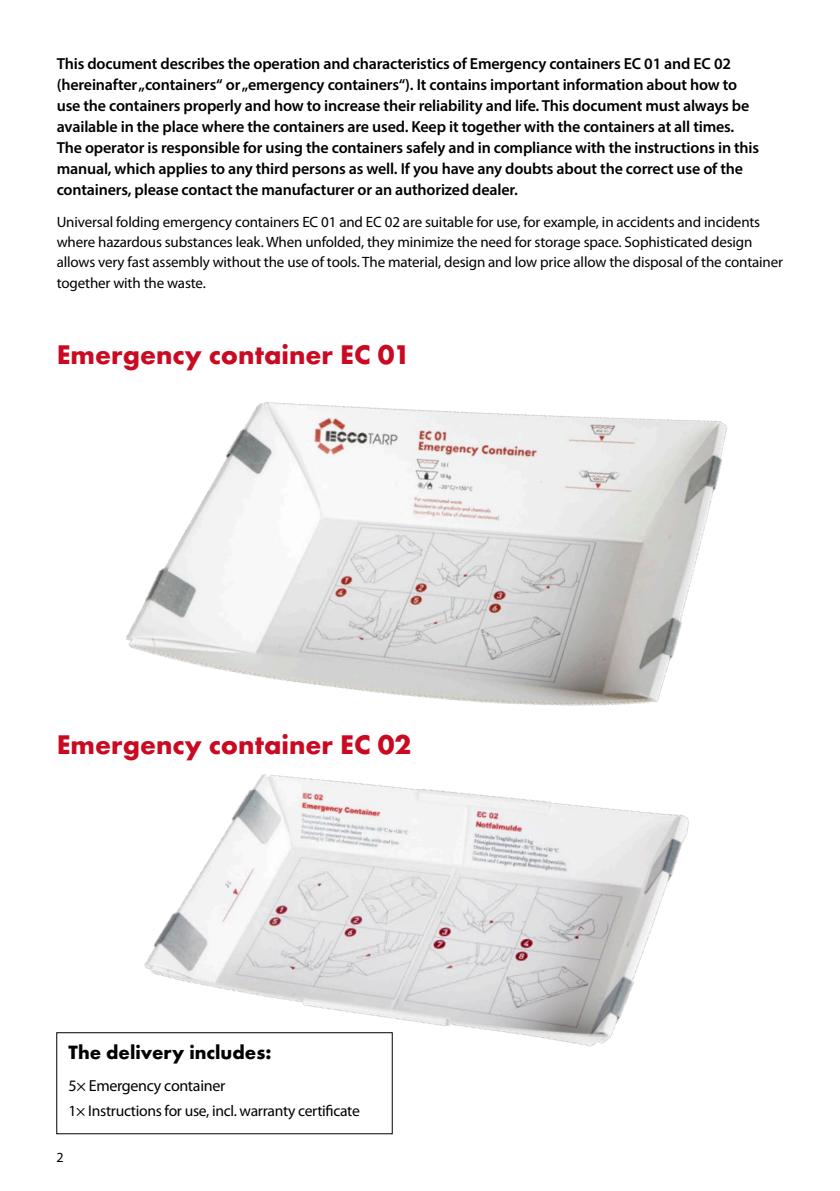
<style>
.page{position:relative;width:840px;height:1191px;background:#fff}
.page>*{position:absolute;margin:0;border:0;box-sizing:border-box;transform-origin:0 0}
._2021_H2{font:700 28px "Futura TOT";color:#c90a22}
._2021_H3{font:700 20px "Futura TOT";color:#000}
._2021_text{font:600 16px/21px "Myriad Pro";letter-spacing:-.01em;color:#000}
._2021_odrazky_bez_od{font:16px "Myriad Pro";letter-spacing:-.02em;color:#000}
._2021_odrazky_bez_od-2{font:15.6px "Myriad Pro";letter-spacing:-.02em;color:#000}
._2021_text-2{font:15px/20px "Myriad Pro";letter-spacing:-.01em;color:#000}
.t1{font:14px "Myriad Pro";color:#000}
</style>
<div class="page">
<svg style="left:56px;top:1032px;width:337px;height:102px"></svg>
<img style="left:126px;top:402px;width:601px;height:303px">
<img style="left:90px;top:705px;width:599px;height:411px">
<p class="_2021_text" style="left:57px;top:52px;width:703px">This document describes the operation and characteristics of Emergency containers EC 01 and EC 02 (hereinafter „containers“ or „emergency containers“). It contains important information about how to use the containers properly and how to increase their reliability and life. This document must always be available in the place where the containers are used. Keep it together with the containers at all times.<br>The operator is responsible for using the containers safely and in compliance with the instructions in this manual, which applies to any third persons as well. If you have any doubts about the correct use of the containers, please contact the manufacturer or an authorized dealer.</p>
<p class="_2021_text-2" style="left:57px;top:211px;width:727px">Universal folding emergency containers EC 01 and EC 02 are suitable for use, for example, in accidents and incidents where hazardous substances leak. When unfolded, they minimize the need for storage space. Sophisticated design allows very fast assembly without the use of tools. The material, design and low price allow the disposal of the container</p>
<p class="_2021_text-2" style="left:57px;top:273px;width:150px">together with the waste.</p>
<p class="_2021_H2" style="left:57px;top:337px;width:355px">Emergency container EC 01</p>
<p class="_2021_H2" style="left:57px;top:727px;width:356px">Emergency container EC 02</p>
<p class="_2021_H3" style="left:69px;top:1040px;width:204px">The delivery includes:</p>
<p class="_2021_odrazky_bez_od" style="left:69px;top:1075px;width:158px">5× Emergency container</p>
<p class="_2021_odrazky_bez_od-2" style="left:69px;top:1101px;width:292px">1× Instructions for use, incl. warranty certificate</p>
<p class="t1" style="left:56px;top:1148px;width:9px">2</p>
</div>
